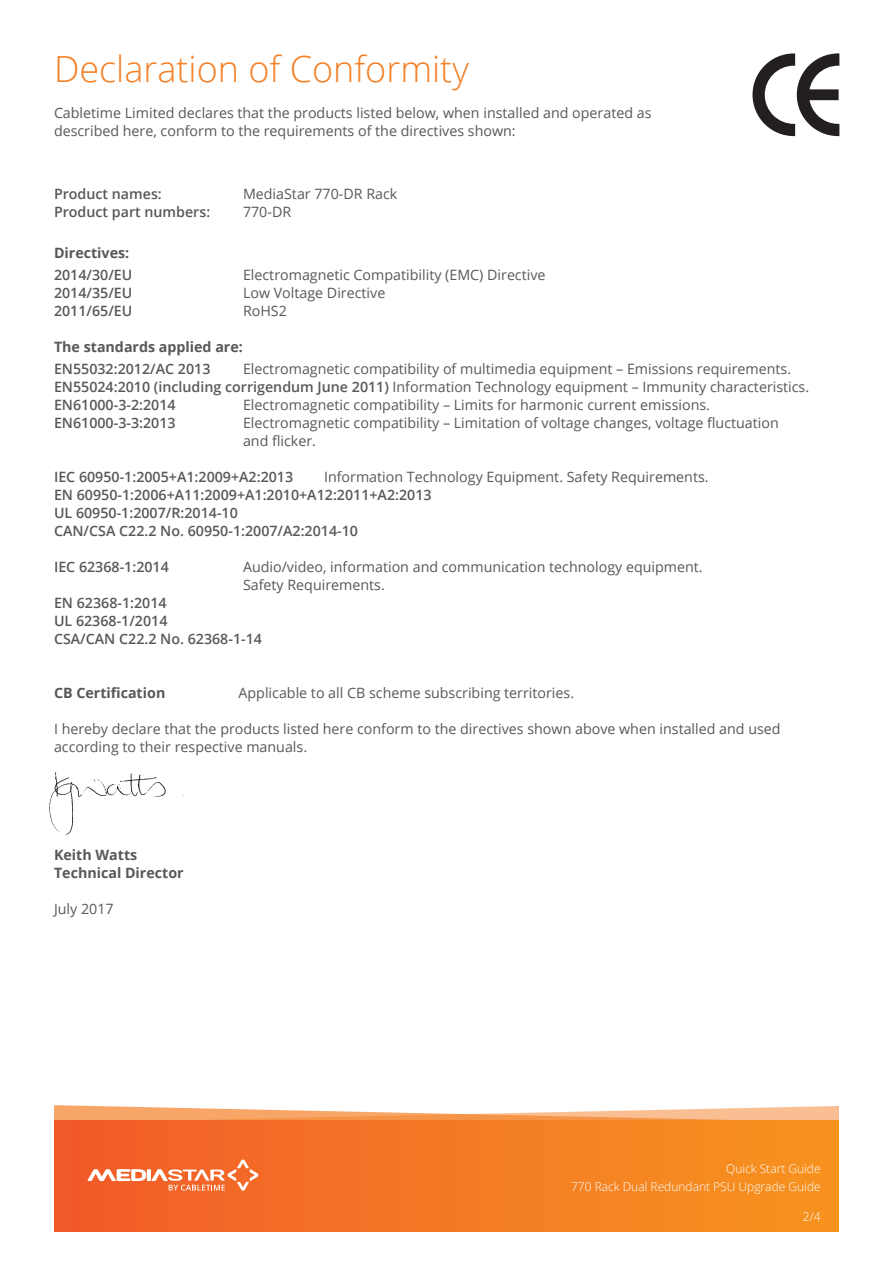
<style>
.page{position:relative;width:893px;height:1263px;background:#fff}
.page>*{position:absolute;margin:0;border:0;box-sizing:border-box;transform-origin:0 0}
.t1{font:300 36px "Open Sans";color:#f48026}
.t2{font:14.25px/18px "Open Sans";color:#57585a}
.t3{font:600 14.25px "Open Sans";color:#57585a}
.t4{font:700 14.25px "Open Sans";color:#57585a}
.t5{font:300 12px "Open Sans";color:#fff}
.s1{font-weight:600}
</style>
<div class="page">
<img style="left:49px;top:772px;width:135px;height:63px">
<svg style="left:752px;top:53px;width:87px;height:83px"></svg>
<svg style="left:54px;top:1105px;width:785px;height:15px"></svg>
<div style="left:54px;top:1120px;width:785px;height:112px;background:linear-gradient(to right,#f15b2a,#f7951f)"></div>
<hr style="left:147px;top:1169px;width:4px;height:12px;background:#fff">
<svg style="left:88px;top:1169px;width:58px;height:12px"></svg>
<svg style="left:152px;top:1160px;width:106px;height:30px;background:#f48755"></svg>
<p class="t1" style="left:54px;top:44px;width:416px">Declaration of Conformity</p>
<p class="t2" style="left:54px;top:103px;width:599px">Cabletime Limited declares that the products listed below, when installed and operated as described here, conform to the requirements of the directives shown:</p>
<p class="t3" style="left:54px;top:184px;width:109px">Product names:</p>
<p class="t2" style="left:243px;top:185px;width:156px">MediaStar 770-DR Rack</p>
<p class="t3" style="left:54px;top:202px;width:158px">Product part numbers:</p>
<p class="t2" style="left:243px;top:203px;width:50px">770-DR</p>
<p class="t4" style="left:54px;top:242px;width:77px">Directives:</p>
<p class="t3" style="left:54px;top:265px;width:80px">2014/30/EU</p>
<p class="t2" style="left:243px;top:265px;width:304px">Electromagnetic Compatibility (EMC) Directive</p>
<p class="t3" style="left:54px;top:283px;width:80px">2014/35/EU</p>
<p class="t2" style="left:243px;top:283px;width:144px">Low Voltage Directive</p>
<p class="t3" style="left:54px;top:301px;width:80px">2011/65/EU</p>
<p class="t2" style="left:243px;top:301px;width:45px">RoHS2</p>
<p class="t4" style="left:54px;top:337px;width:190px">The standards applied are:</p>
<p class="t3" style="left:54px;top:359px;width:158px">EN55032:2012/AC 2013</p>
<p class="t2" style="left:243px;top:360px;width:550px">Electromagnetic compatibility of multimedia equipment – Emissions requirements.</p>
<p class="t2" style="left:54px;top:378px;width:757px"><span class="s1">EN55024:2010 (including corrigendum June 2011)</span> Information Technology equipment – Immunity characteristics.</p>
<p class="t3" style="left:54px;top:395px;width:123px">EN61000-3-2:2014</p>
<p class="t2" style="left:243px;top:396px;width:469px">Electromagnetic compatibility – Limits for harmonic current emissions.</p>
<p class="t3" style="left:54px;top:413px;width:123px">EN61000-3-3:2013</p>
<p class="t2" style="left:243px;top:414px;width:537px">Electromagnetic compatibility – Limitation of voltage changes, voltage fluctuation and flicker.</p>
<p class="t3" style="left:54px;top:467px;width:241px">IEC 60950-1:2005+A1:2009+A2:2013</p>
<p class="t2" style="left:324px;top:468px;width:386px">Information Technology Equipment. Safety Requirements.</p>
<p class="t3" style="left:54px;top:485px;width:379px">EN 60950-1:2006+A11:2009+A1:2010+A12:2011+A2:2013</p>
<p class="t3" style="left:54px;top:503px;width:185px">UL 60950-1:2007/R:2014-10</p>
<p class="t3" style="left:54px;top:521px;width:306px">CAN/CSA C22.2 No. 60950-1:2007/A2:2014-10</p>
<p class="t3" style="left:54px;top:557px;width:116px">IEC 62368-1:2014</p>
<p class="t2" style="left:243px;top:558px;width:461px">Audio/video, information and communication technology equipment.<br>Safety Requirements.</p>
<p class="t3" style="left:54px;top:593px;width:114px">EN 62368-1:2014</p>
<p class="t3" style="left:54px;top:611px;width:115px">UL 62368-1/2014</p>
<p class="t3" style="left:54px;top:629px;width:209px">CSA/CAN C22.2 No. 62368-1-14</p>
<p class="t4" style="left:54px;top:683px;width:113px">CB Certification</p>
<p class="t2" style="left:239px;top:684px;width:337px">Applicable to all CB scheme subscribing territories.</p>
<p class="t2" style="left:54px;top:720px;width:728px">I hereby declare that the products listed here conform to the directives shown above when installed and used according to their respective manuals.</p>
<p class="t4" style="left:54px;top:845px;width:85px">Keith Watts</p>
<p class="t4" style="left:54px;top:863px;width:131px">Technical Director</p>
<p class="t2" style="left:54px;top:900px;width:61px">July 2017</p>
<p class="t5" style="left:726px;top:1160px;width:96px">Quick Start Guide</p>
<p class="t5" style="left:571px;top:1178px;width:251px">770 Rack Dual Redundant PSU Upgrade Guide</p>
<p class="t5" style="left:803px;top:1208px;width:19px">2/4</p>
</div>
